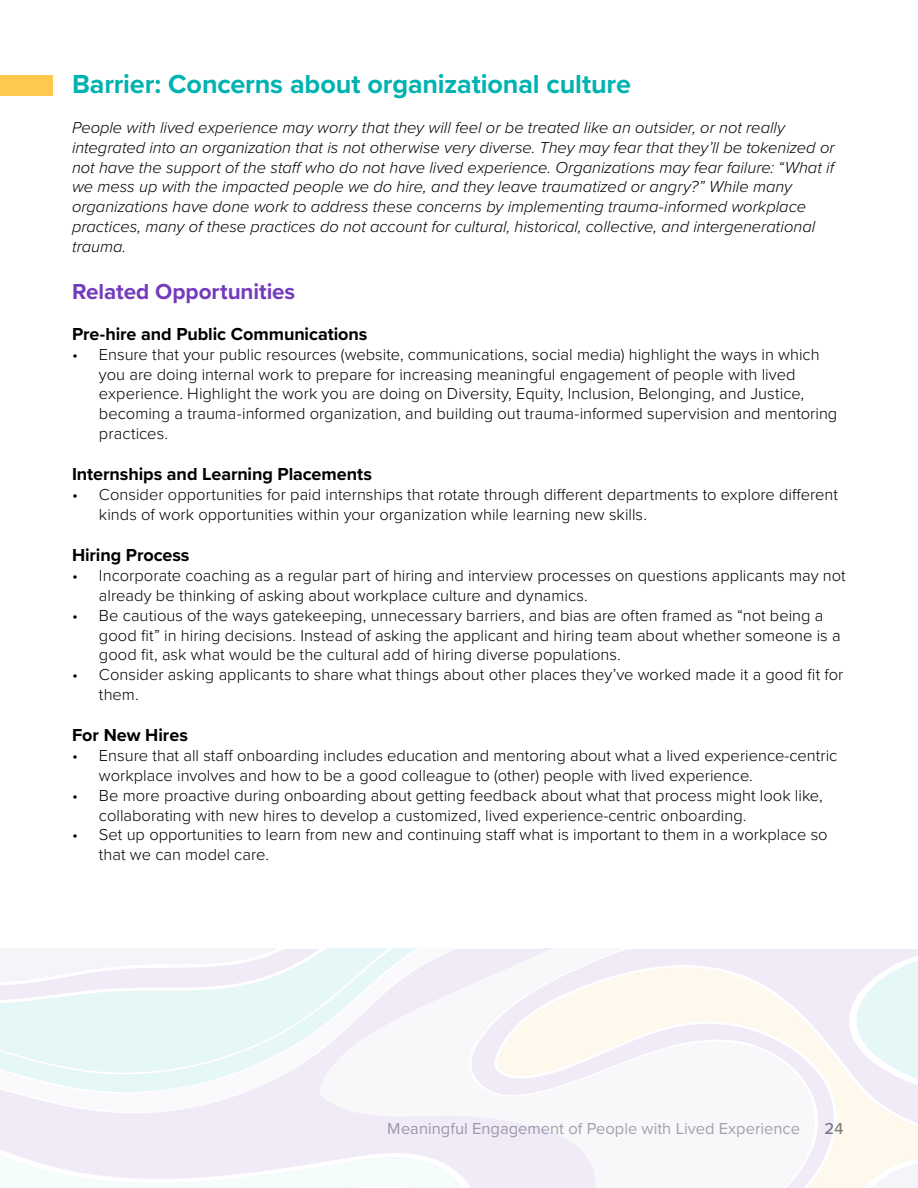
<style>
.page{position:relative;width:918px;height:1188px;background:#fff}
.page>*{position:absolute;margin:0;border:0;box-sizing:border-box;transform-origin:0 0}
.t1{font:700 27px "Proxima Nova";letter-spacing:-.005em;color:#00b2b1}
.t2{font:700 22.5px "Proxima Nova";letter-spacing:-.005em;color:#753bbd}
.t3{font:700 18px "Proxima Nova";letter-spacing:-.005em;color:#000}
.t4{font:300 16.5px/19.8px "Proxima Nova";color:#000}
.t5{font:italic 300 16.5px/19.8px "Proxima Nova";color:#000}
.t6{font:16.5px "Proxima Nova";color:#757982}
.t7{font:500 16.5px "Proxima Nova";color:#757982}
</style>
<div class="page">
<div style="left:0;top:75px;width:52px;height:21px;background:#ffc94f"></div>
<svg style="left:869px;top:949px;width:49px;height:189px;background:#eef4f6"></svg>
<svg style="left:869px;top:1157px;width:49px;height:31px"></svg>
<svg style="left:790px;top:949px;width:79px;height:239px;background:#f6f2f4"></svg>
<svg style="left:790px;top:982px;width:32px;height:206px"></svg>
<svg style="left:561px;top:949px;width:229px;height:239px"></svg>
<svg style="left:561px;top:949px;width:61px;height:163px"></svg>
<svg style="left:561px;top:949px;width:41px;height:149px"></svg>
<svg style="left:0;top:949px;width:561px;height:239px"></svg>
<svg style="left:200px;top:1008px;width:308px;height:98px"></svg>
<svg style="left:0;top:949px;width:509px;height:59px"></svg>
<svg style="left:0;top:1054px;width:470px;height:134px"></svg>
<h1 class="t1" style="left:72px;top:64px;width:561px">Barrier: Concerns about organizational culture</h1>
<p class="t5" style="left:72px;top:117px;width:764px">People with lived experience may worry that they will feel or be treated like an outsider, or not really integrated into an organization that is not otherwise very diverse. They may fear that they’ll be tokenized or not have the support of the staff who do not have lived experience. Organizations may fear failure: “What if we mess up with the impacted people we do hire, and they leave traumatized or angry?” While many organizations have done work to address these concerns by implementing trauma-informed workplace practices, many of these practices do not account for cultural, historical, collective, and intergenerational trauma.</p>
<h2 class="t2" style="left:72px;top:274px;width:225px">Related Opportunities</h2>
<p class="t3" style="left:72px;top:321px;width:297px">Pre-hire and Public Communications</p>
<p class="t4" style="left:99px;top:343px;width:740px;text-indent:-27px">• Ensure that your public resources (website, communications, social media) highlight the ways in which you are doing internal work to prepare for increasing meaningful engagement of people with lived experience. Highlight the work you are doing on Diversity, Equity, Inclusion, Belonging, and Justice, becoming a trauma-informed organization, and building out trauma-informed supervision and mentoring practices.</p>
<p class="t3" style="left:72px;top:461px;width:301px">Internships and Learning Placements</p>
<p class="t4" style="left:99px;top:484px;width:741px;text-indent:-27px">• Consider opportunities for paid internships that rotate through different departments to explore different kinds of work opportunities within your organization while learning new skills.</p>
<p class="t3" style="left:72px;top:542px;width:119px">Hiring Process</p>
<p class="t4" style="left:99px;top:565px;width:748px;text-indent:-27px">• Incorporate coaching as a regular part of hiring and interview processes on questions applicants may not already be thinking of asking about workplace culture and dynamics.</p>
<p class="t4" style="left:99px;top:604px;width:743px;text-indent:-27px">• Be cautious of the ways gatekeeping, unnecessary barriers, and bias are often framed as “not being a good fit” in hiring decisions. Instead of asking the applicant and hiring team about whether someone is a good fit, ask what would be the cultural add of hiring diverse populations.</p>
<p class="t4" style="left:99px;top:664px;width:746px;text-indent:-27px">• Consider asking applicants to share what things about other places they’ve worked made it a good fit for them.</p>
<p class="t3" style="left:72px;top:722px;width:117px">For New Hires</p>
<p class="t4" style="left:99px;top:745px;width:740px;text-indent:-27px">• Ensure that all staff onboarding includes education and mentoring about what a lived experience-centric workplace involves and how to be a good colleague to (other) people with lived experience.</p>
<p class="t4" style="left:99px;top:784px;width:725px;text-indent:-27px">• Be more proactive during onboarding about getting feedback about what that process might look like, collaborating with new hires to develop a customized, lived experience-centric onboarding.</p>
<p class="t4" style="left:99px;top:824px;width:730px;text-indent:-27px">• Set up opportunities to learn from new and continuing staff what is important to them in a workplace so that we can model care.</p>
<p class="t6" style="left:388px;top:1116px;width:414px">Meaningful Engagement of People with Lived Experience</p>
<p class="t7" style="left:824px;top:1116px;width:21px">24</p>
</div>
